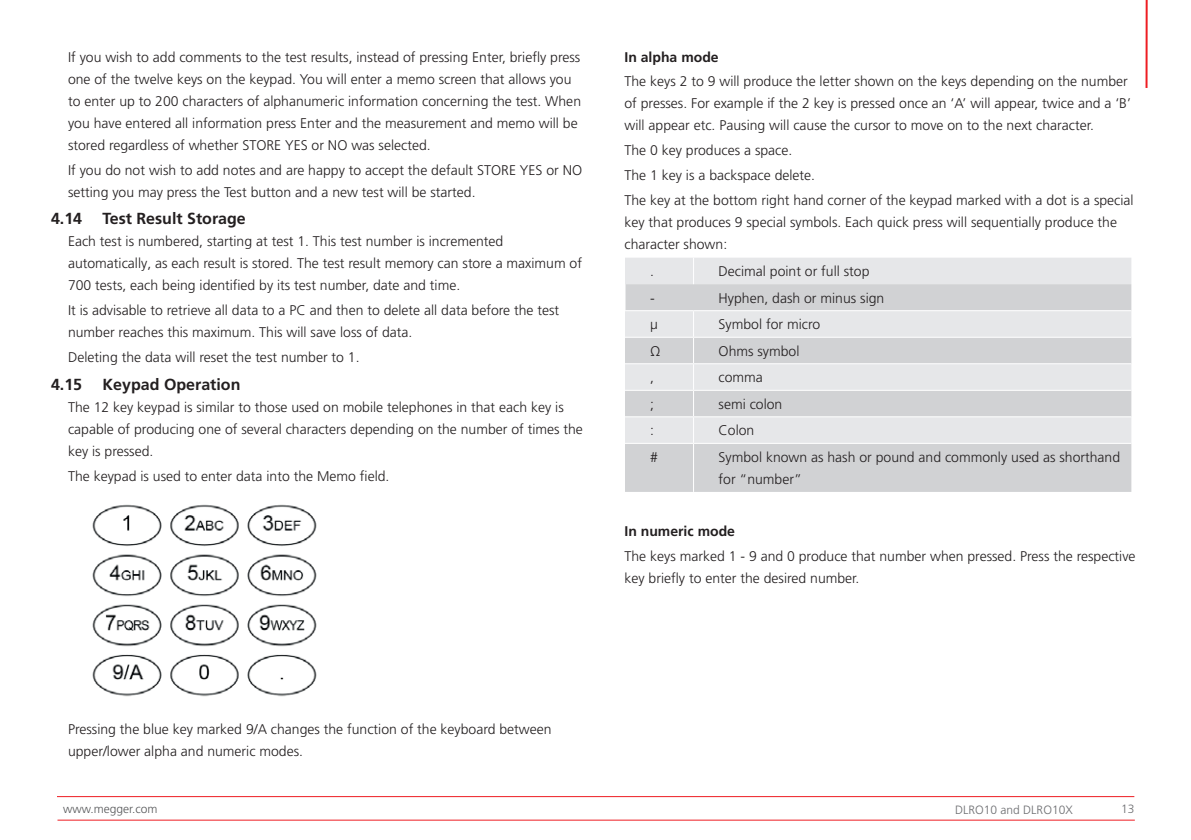
<style>
.page{position:relative;width:1191px;height:840px;background:#fff}
.page>*{position:absolute;margin:0;border:0;box-sizing:border-box;transform-origin:0 0}
.t1{font:700 16px "Frutiger LT Pro";color:#231f20}
.t2{font:300 14px/22px "Frutiger LT Pro";color:#231f20}
.t3{font:700 14px "Frutiger LT Pro";color:#231f20}
.t4{font:300 12px "Frutiger LT Pro";color:#6c6d70}
.t5{font:300 12px "Frutiger LT Pro";color:#57585a}
</style>
<div class="page">
<hr style="left:1145px;top:0;width:2px;height:88px;background:#ee1d23">
<hr style="left:57px;top:795px;width:1077px;height:1px;background:#ee1d23">
<hr style="left:57px;top:819px;width:1077px;height:1px;background:#ee1d23">
<img style="left:92px;top:504px;width:225px;height:193px">
<div style="left:625px;top:258px;width:506px;height:26px;background:#e6e7e9"></div>
<svg style="left:625px;top:284px;width:506px;height:207px;background:#d9dadc"></svg>
<svg style="left:693px;top:258px;width:1px;height:26px"></svg>
<hr style="left:625px;top:336px;width:68px;height:1px;background:#fff">
<hr style="left:693px;top:336px;width:438px;height:1px;background:#fff">
<hr style="left:625px;top:363px;width:68px;height:1px;background:#fff">
<hr style="left:693px;top:363px;width:438px;height:1px;background:#fff">
<hr style="left:625px;top:389px;width:68px;height:1px;background:#fff">
<hr style="left:693px;top:389px;width:438px;height:1px;background:#fff">
<hr style="left:625px;top:416px;width:68px;height:1px;background:#fff">
<hr style="left:693px;top:416px;width:438px;height:1px;background:#fff">
<svg style="left:693px;top:311px;width:1px;height:131px"></svg>
<hr style="left:625px;top:442px;width:68px;height:1px;background:#fff">
<hr style="left:693px;top:442px;width:438px;height:1px;background:#fff">
<hr style="left:693px;top:443px;width:1px;height:48px;background:#fff">
<hr style="left:624px;top:310px;width:69px;height:1px;background:#fff">
<hr style="left:693px;top:310px;width:438px;height:1px;background:#fff">
<p class="t2" style="left:68px;top:46px;width:514px">If you wish to add comments to the test results, instead of pressing Enter, briefly press one of the twelve keys on the keypad. You will enter a memo screen that allows you to enter up to 200 characters of alphanumeric information concerning the test. When you have entered all information press Enter and the measurement and memo will be stored regardless of whether STORE YES or NO was selected.</p>
<p class="t2" style="left:68px;top:159px;width:515px">If you do not wish to add notes and are happy to accept the default STORE YES or NO setting you may press the Test button and a new test will be started.</p>
<p class="t1" style="left:51px;top:209px;width:33px">4.14</p>
<p class="t1" style="left:103px;top:209px;width:145px">Test Result Storage</p>
<p class="t2" style="left:68px;top:230px;width:515px">Each test is numbered, starting at test 1. This test number is incremented automatically, as each result is stored. The test result memory can store a maximum of<br>700 tests, each being identified by its test number, date and time.</p>
<p class="t2" style="left:68px;top:299px;width:493px">It is advisable to retrieve all data to a PC and then to delete all data before the test number reaches this maximum. This will save loss of data.</p>
<p class="t2" style="left:68px;top:346px;width:293px">Deleting the data will reset the test number to 1.</p>
<p class="t1" style="left:51px;top:374px;width:33px">4.15</p>
<p class="t1" style="left:103px;top:374px;width:139px">Keypad Operation</p>
<p class="t2" style="left:68px;top:396px;width:516px">The 12 key keypad is similar to those used on mobile telephones in that each key is capable of producing one of several characters depending on the number of times the key is pressed.</p>
<p class="t2" style="left:68px;top:465px;width:323px">The keypad is used to enter data into the Memo field.</p>
<p class="t3" style="left:624px;top:48px;width:96px">In alpha mode</p>
<p class="t2" style="left:624px;top:71px;width:508px">The keys 2 to 9 will produce the letter shown on the keys depending on the number of presses. For example if the 2 key is pressed once an ‘A’ will appear, twice and a ‘B’ will appear etc. Pausing will cause the cursor to move on to the next character.</p>
<p class="t2" style="left:624px;top:138px;width:510px;line-height:24.8px">The 0 key produces a space.<br>The 1 key is a backspace delete.<br>The key at the bottom right hand corner of the keypad marked with a dot is a special</p>
<p class="t2" style="left:624px;top:211px;width:494px">key that produces 9 special symbols. Each quick press will sequentially produce the character shown:</p>
<p class="t2" style="left:650px;top:260px;width:5px">.</p>
<p class="t2" style="left:718px;top:260px;width:152px">Decimal point or full stop</p>
<p class="t2" style="left:650px;top:287px;width:6px">-</p>
<p class="t2" style="left:718px;top:287px;width:167px">Hyphen, dash or minus sign</p>
<p class="t2" style="left:650px;top:313px;width:9px">μ</p>
<p class="t2" style="left:718px;top:313px;width:103px">Symbol for micro</p>
<p class="t2" style="left:650px;top:340px;width:12px">Ω</p>
<p class="t2" style="left:718px;top:340px;width:82px">Ohms symbol</p>
<p class="t2" style="left:650px;top:366px;width:5px">,</p>
<p class="t2" style="left:718px;top:366px;width:46px">comma</p>
<p class="t2" style="left:650px;top:393px;width:5px">;</p>
<p class="t2" style="left:718px;top:393px;width:65px">semi colon</p>
<p class="t2" style="left:650px;top:419px;width:5px">:</p>
<p class="t2" style="left:718px;top:419px;width:37px">Colon</p>
<p class="t2" style="left:650px;top:446px;width:9px">#</p>
<p class="t2" style="left:718px;top:446px;width:403px">Symbol known as hash or pound and commonly used as shorthand for “number”</p>
<p class="t3" style="left:624px;top:522px;width:112px">In numeric mode</p>
<p class="t2" style="left:624px;top:544px;width:512px">The keys marked 1 - 9 and 0 produce that number when pressed. Press the respective key briefly to enter the desired number.</p>
<p class="t2" style="left:68px;top:718px;width:485px">Pressing the blue key marked 9/A changes the function of the keyboard between upper/lower alpha and numeric modes.</p>
<p class="t5" style="left:63px;top:801px;width:96px">www.megger.com</p>
<p class="t4" style="left:955px;top:802px;width:119px">DLRO10 and DLRO10X</p>
<p class="t4" style="left:1121px;top:801px;width:15px">13</p>
</div>
